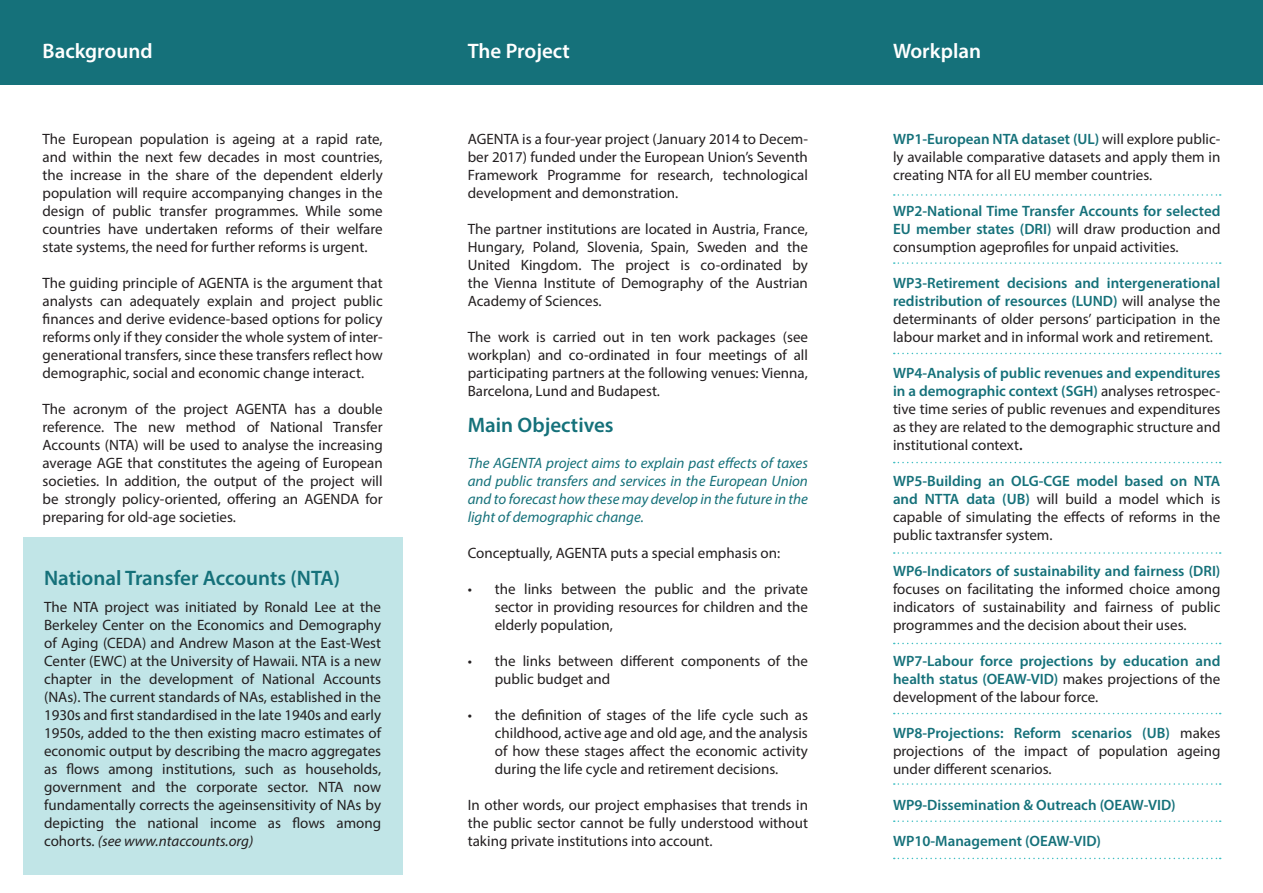
<style>
.page{position:relative;width:1263px;height:893px;background:#fff}
.page>*{position:absolute;margin:0;border:0;box-sizing:border-box;transform-origin:0 0}
.t1{font:600 21px "Myriad Pro";color:#15717a}
.t2{font:600 21px "Myriad Pro";color:#fff}
.t3{font:15px/18px "Myriad Pro";color:#231f20;text-align:justify}
.t4{font:600 15px/18px "Myriad Pro";color:#15717a;text-align:justify}
.t5{font:italic 15px/18px "Myriad Pro";color:#15717a;text-align:justify}
.s1{font-style:italic}
.s2{font-weight:600;color:#15717a}
.s3{font-weight:600}
.s4{font-weight:400;color:#231f20}
</style>
<div class="page">
<div style="left:0;top:0;width:1263px;height:84px;background:#15717a"></div>
<div style="left:23px;top:537px;width:379px;height:338px;background:#c1e5e7"></div>
<svg style="left:894px;top:194px;width:327px;height:2px"></svg>
<svg style="left:894px;top:262px;width:327px;height:2px"></svg>
<svg style="left:894px;top:353px;width:327px;height:1px"></svg>
<svg style="left:894px;top:462px;width:327px;height:1px"></svg>
<svg style="left:894px;top:552px;width:327px;height:2px"></svg>
<svg style="left:894px;top:643px;width:327px;height:1px"></svg>
<svg style="left:894px;top:713px;width:327px;height:1px"></svg>
<svg style="left:894px;top:783px;width:327px;height:2px"></svg>
<svg style="left:894px;top:820px;width:327px;height:2px"></svg>
<svg style="left:894px;top:858px;width:327px;height:1px"></svg>
<p class="t2" style="left:43px;top:38px;width:112px">Background</p>
<p class="t2" style="left:468px;top:38px;width:104px">The Project</p>
<p class="t3" style="left:43px;top:130px;width:342px">The European population is ageing at a rapid rate, and within the next few decades in most countries, the increase in the share of the dependent elderly population will require accompanying changes in the design of public transfer programmes. While some countries have undertaken reforms of their welfare state systems, the need for further reforms is urgent.</p>
<p class="t3" style="left:43px;top:274px;width:342px">The guiding principle of AGENTA is the argument that analysts can adequately explain and project public finances and derive evidence-based options for policy reforms only if they consider the whole system of inter&shy;generational transfers, since these transfers reflect how demographic, social and economic change interact.</p>
<p class="t3" style="left:43px;top:400px;width:342px">The acronym of the project AGENTA has a double reference. The new method of National Transfer Accounts (NTA) will be used to analyse the increasing average AGE that constitutes the ageing of European societies. In addition, the output of the project will be strongly policy-oriented, offering an AGENDA for preparing for old-age societies.</p>
<p class="t1" style="left:44px;top:565px;width:297px">National Transfer Accounts (NTA)</p>
<p class="t3" style="left:44px;top:598px;width:339px">The NTA project was initiated by Ronald Lee at the Berkeley Center on the Economics and Demography of Aging (CEDA) and Andrew Mason at the East-West Center (EWC) at the University of Hawaii. NTA is a new chapter in the development of National Accounts (NAs). The current standards of NAs, established in the 1930s and first standardised in the late 1940s and early 1950s, added to the then existing macro estimates of economic output by describing the macro aggregates as flows among institutions, such as households, government and the corporate sector. NTA now fundamentally corrects the ageinsensitivity of NAs by depicting the national income as flows among cohorts. <span class="s1">(see www.ntaccounts.org)</span></p>
<p class="t3" style="left:468px;top:130px;width:342px">AGENTA is a four-year project (January 2014 to Decem&shy;ber 2017) funded under the European Union’s Seventh Framework Programme for research, technological development and demonstration.</p>
<p class="t3" style="left:468px;top:220px;width:342px">The partner institutions are located in Austria, France, Hungary, Poland, Slovenia, Spain, Sweden and the United Kingdom. The project is co-ordinated by the Vienna Institute of Demography of the Austrian Academy of Sciences.</p>
<p class="t3" style="left:468px;top:328px;width:342px">The work is carried out in ten work packages (see workplan) and co-ordinated in four meetings of all participating partners at the following venues: Vienna, Barcelona, Lund and Budapest.</p>
<p class="t1" style="left:468px;top:412px;width:147px">Main Objectives</p>
<p class="t5" style="left:468px;top:454px;width:342px">The AGENTA project aims to explain past effects of taxes and public transfers and services in the European Union and to forecast how these may develop in the future in the light of demographic change.</p>
<p class="t3" style="left:468px;top:544px;width:314px">Conceptually, AGENTA puts a special emphasis on:</p>
<p class="t3" style="left:495px;top:580px;width:315px;text-indent:-27px">• the links between the public and the private sector in providing resources for children and the elderly population,</p>
<p class="t3" style="left:495px;top:652px;width:315px;text-indent:-27px">• the links between different components of the public budget and</p>
<p class="t3" style="left:495px;top:706px;width:315px;text-indent:-27px">• the definition of stages of the life cycle such as childhood, active age and old age, and the analysis of how these stages affect the economic activity during the life cycle and retirement decisions.</p>
<p class="t3" style="left:468px;top:796px;width:342px">In other words, our project emphasises that trends in the public sector cannot be fully understood without taking private institutions into account.</p>
<p class="t2" style="left:893px;top:38px;width:90px">Workplan</p>
<p class="t3" style="left:893px;top:130px;width:329px"><span class="s2">WP1-European NTA dataset (UL)</span> will explore public&shy;ly available comparative datasets and apply them in creating NTA for all EU member countries.</p>
<p class="t3" style="left:893px;top:202px;width:329px"><span class="s2">WP2-National Time Transfer Accounts for selected EU member states (DRI)</span> will draw production and consumption ageprofiles for unpaid activities.</p>
<p class="t3" style="left:893px;top:274px;width:329px"><span class="s2">WP3-Retirement decisions and intergenerational redistribution of resources (LUND)</span> will analyse the determinants of older persons’ participation in the labour market and in informal work and retirement.</p>
<p class="t3" style="left:893px;top:364px;width:329px"><span class="s2">WP4-Analysis of public revenues and expenditures in a demographic context (SGH)</span> analyses retrospec&shy;tive time series of public revenues and expenditures as they are related to the demographic structure and institutional context<span class="s3">.</span></p>
<p class="t3" style="left:893px;top:472px;width:329px"><span class="s2">WP5-Building an OLG-CGE model based on NTA and NTTA data (UB)</span> will build a model which is capable of simulating the effects of reforms in the public taxtransfer system.</p>
<p class="t3" style="left:893px;top:562px;width:329px"><span class="s2">WP6-Indicators of sustainability and fairness (DRI) </span>focuses on facilitating the informed choice among indicators of sustainability and fairness of public programmes and the decision about their uses.</p>
<p class="t4" style="left:893px;top:652px;width:329px">WP7-Labour force projections by education and health status (OEAW-VID) <span class="s4">makes projections of the development of the labour force.</span></p>
<p class="t3" style="left:893px;top:724px;width:329px"><span class="s2">WP8-Projections: Reform scenarios (UB)</span> makes projections of the impact of population ageing under different scenarios.</p>
<p class="t4" style="left:893px;top:796px;width:284px">WP9-Dissemination &amp; Outreach (OEAW-VID)</p>
<p class="t4" style="left:893px;top:832px;width:210px">WP10-Management (OEAW-VID)</p>
</div>
